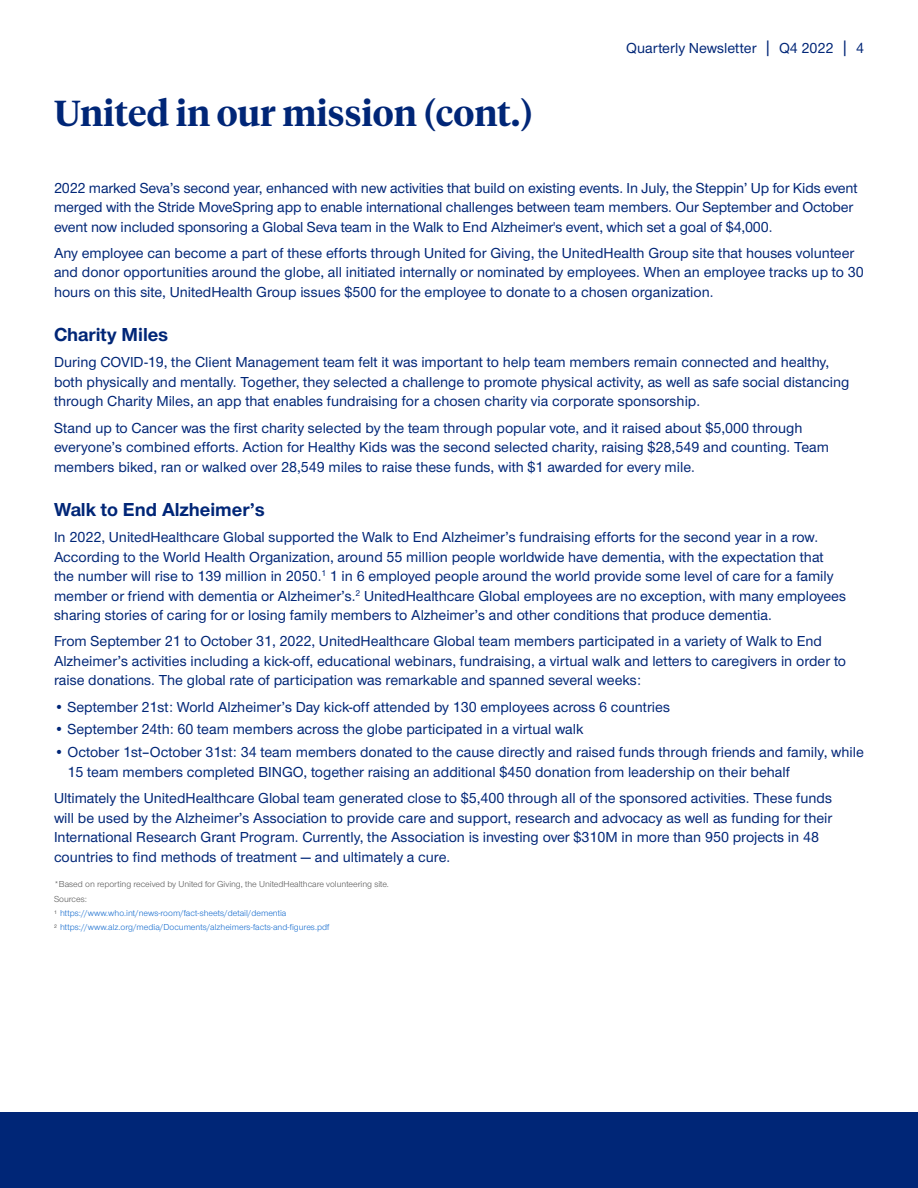
<style>
.page{position:relative;width:918px;height:1188px;background:#fff}
.page>*{position:absolute;margin:0;border:0;box-sizing:border-box;transform-origin:0 0}
.H3{font:600 36px "UHC Serif Headline";color:#002677}
.H5-Sans{font:700 19.5px "UHC Sans";color:#002677}
.Body{font:500 15px/19.5px "UHC Sans";color:#002677}
.t1{font:9px "UHC Sans";color:#196ecf}
.Disclaimer_Copyrigh{font:9px "UHC Sans";color:#5a5a5a}
.s1{font-size:18.75px}
.s2{font-weight:700}
</style>
<div class="page">
<div style="left:0;top:1112px;width:918px;height:76px;background:#002677"></div>
<p class="H3" style="left:54px;top:88px;width:481px">United in our mission (cont.)</p>
<p class="Body" style="left:626px;top:38px;width:239px">Quarterly Newsletter <span class="s1">|</span> Q4 2022 <span class="s1">|</span> 4</p>
<p class="Body" style="left:54px;top:177px;width:805px">2022 marked Seva’s second year, enhanced with new activities that build on existing events. In July, the Steppin’ Up for Kids event merged with the Stride MoveSpring app to enable international challenges between team members. Our September and October event now included sponsoring a Global Seva team in the Walk to End Alzheimer's event, which set a goal of $4,000.</p>
<p class="Body" style="left:54px;top:242px;width:811px">Any employee can become a part of these efforts through United for Giving, the UnitedHealth Group site that houses volunteer and donor opportunities around the globe, all initiated internally or nominated by employees. When an employee tracks up to 30 hours on this site, UnitedHealth Group issues $500 for the employee to donate to a chosen organization.</p>
<p class="H5-Sans" style="left:54px;top:321px;width:116px">Charity Miles</p>
<p class="Body" style="left:54px;top:352px;width:797px">During COVID-19, the Client Management team felt it was important to help team members remain connected and healthy, both physically and mentally. Together, they selected a challenge to promote physical activity, as well as safe social distancing through Charity Miles, an app that enables fundraising for a chosen charity via corporate sponsorship.</p>
<p class="Body" style="left:54px;top:417px;width:776px">Stand up to Cancer was the first charity selected by the team through popular vote, and it raised about $5,000 through everyone’s combined efforts. Action for Healthy Kids was the second selected charity, raising $28,549 and counting. Team members biked, ran or walked over 28,549 miles to raise these funds, with $1 awarded for every mile.</p>
<p class="H5-Sans" style="left:54px;top:496px;width:212px">Walk to End Alzheimer’s</p>
<p class="Body" style="left:54px;top:527px;width:794px">In 2022, UnitedHealthcare Global supported the Walk to End Alzheimer’s fundraising efforts for the second year in a row.<br>According to the World Health Organization, around 55 million people worldwide have dementia, with the expectation that the number will rise to 139 million in 2050.<sup>1</sup> 1 in 6 employed people around the world provide some level of care for a family member or friend with dementia or Alzheimer’s.<sup>2</sup> UnitedHealthcare Global employees are no exception, with many employees sharing stories of caring for or losing family members to Alzheimer’s and other conditions that produce dementia.</p>
<p class="Body" style="left:54px;top:631px;width:794px">From September 21 to October 31, 2022, UnitedHealthcare Global team members participated in a variety of Walk to End<br>Alzheimer’s activities including a kick-off, educational webinars, fundraising, a virtual walk and letters to caregivers in order to raise donations. The global rate of participation was remarkable and spanned several weeks:</p>
<p class="Body" style="left:54px;top:696px;width:618px"><span class="s2">•</span> September 21st: World Alzheimer’s Day kick-off attended by 130 employees across 6 countries</p>
<p class="Body" style="left:54px;top:719px;width:531px"><span class="s2">•</span> September 24th: 60 team members across the globe participated in a virtual walk</p>
<p class="Body" style="left:68px;top:742px;width:798px;text-indent:-14px">• October 1st–October 31st: 34 team members donated to the cause directly and raised funds through friends and family, while<br>15 team members completed BINGO, together raising an additional $450 donation from leadership on their behalf</p>
<p class="Body" style="left:54px;top:788px;width:780px">Ultimately the UnitedHealthcare Global team generated close to $5,400 through all of the sponsored activities. These funds will be used by the Alzheimer’s Association to provide care and support, research and advocacy as well as funding for their International Research Grant Program. Currently, the Association is investing over $310M in more than 950 projects in 48 countries to find methods of treatment — and ultimately a cure.</p>
<p class="Disclaimer_Copyrigh" style="left:54px;top:878px;width:336px">*Based on reporting received by United for Giving, the UnitedHealthcare volunteering site.</p>
<p class="Disclaimer_Copyrigh" style="left:54px;top:893px;width:35px">Sources:</p>
<p class="t1" style="left:54px;top:907px;width:234px"><sup>1</sup> https://www.who.int/news-room/fact-sheets/detail/dementia</p>
<p class="t1" style="left:54px;top:921px;width:277px"><sup>2</sup> https://www.alz.org/media/Documents/alzheimers-facts-and-figures.pdf</p>
</div>
